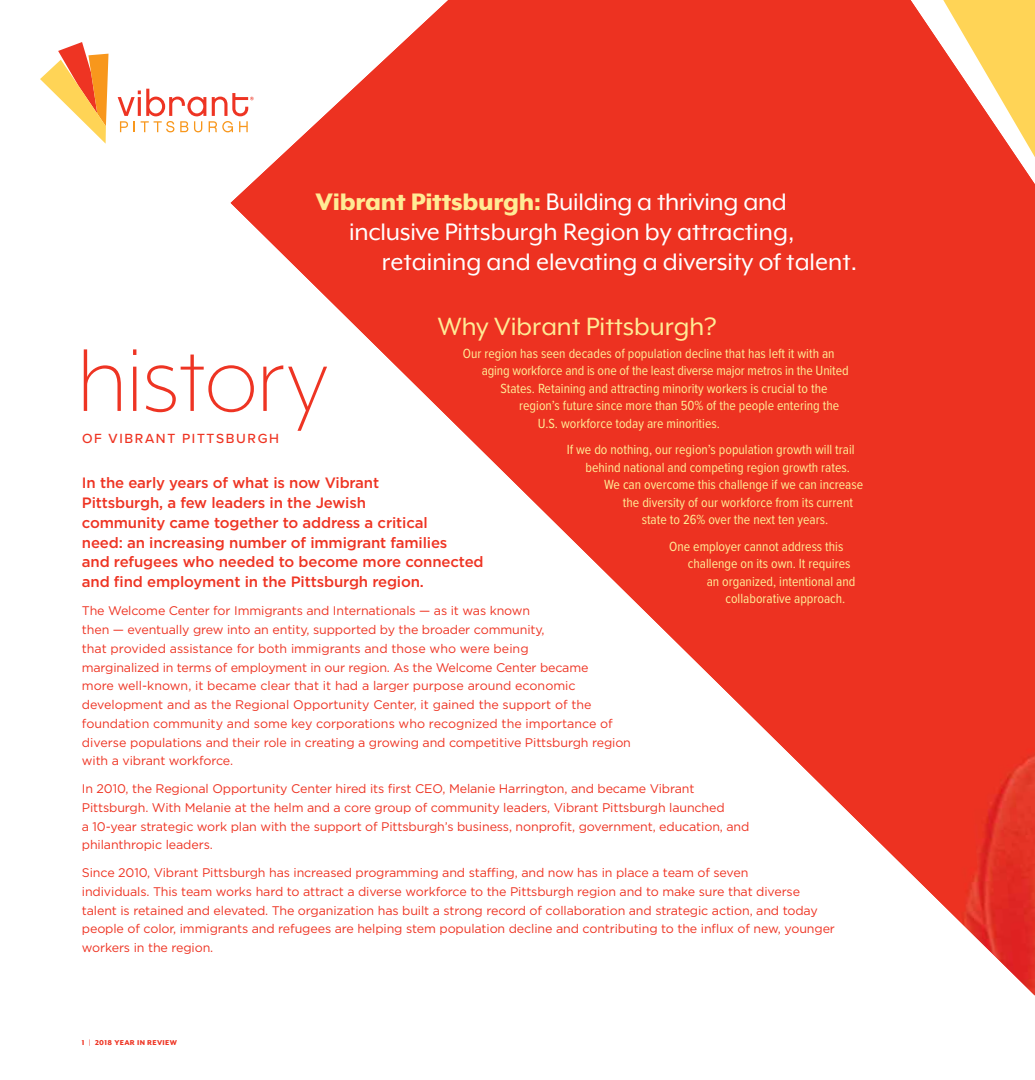
<style>
.page{position:relative;width:1035px;height:1080px;background:#fff}
.page>*{position:absolute;margin:0;border:0;box-sizing:border-box;transform-origin:0 0}
.t1{font:300 102.5px "Mr Eaves XL Mod OT";letter-spacing:-.01em;color:#ee3423}
.t2{font:28.75px "Mr Eaves XL Mod OT";color:#ffeb95}
.t3{font:27.5px "Mr Eaves XL Mod OT";color:#fff}
.t4{font:500 15px/20px "Gotham";letter-spacing:-.01em;color:#ee3423}
.t5{font:13.75px "Proxima Nova Cond";color:#ffeb95}
.t6{font:500 13.75px "Proxima Nova";letter-spacing:.12em;color:#ee3423}
.t7{font:12.5px/18.8px "Gotham";letter-spacing:-.01em;color:#ee3423}
.t8{font:800 8.12px "Mr Eaves XL Mod OT";letter-spacing:.04em;color:#ee3423}
.s1{font-weight:800;color:#ffeb95}
</style>
<div class="page">
<img style="left:231px;top:0;width:804px;height:996px">
<svg style="left:40px;top:42px;width:69px;height:102px"></svg>
<svg style="left:118px;top:89px;width:136px;height:43px"></svg>
<h3 class="t3" style="left:316px;top:188px;width:473px"><span class="s1">Vibrant Pittsburgh:</span> Building a thriving and</h3>
<h3 class="t3" style="left:349px;top:218px;width:447px">inclusive Pittsburgh Region by attracting,</h3>
<h3 class="t3" style="left:382px;top:248px;width:477px">retaining and elevating a diversity of talent.</h3>
<h2 class="t2" style="left:438px;top:312px;width:280px">Why Vibrant Pittsburgh?</h2>
<p class="t5" style="left:463px;top:343px;width:373px">Our region has seen decades of population decline that has left it with an</p>
<p class="t5" style="left:482px;top:360px;width:368px">aging workforce and is one of the least diverse major metros in the United</p>
<p class="t5" style="left:500px;top:378px;width:329px">States. Retaining and attracting minority workers is crucial to the</p>
<p class="t5" style="left:519px;top:396px;width:321px">region’s future since more than 50% of the people entering the</p>
<p class="t5" style="left:538px;top:413px;width:183px">U.S. workforce today are minorities.</p>
<p class="t5" style="left:567px;top:440px;width:289px">If we do nothing, our region’s population growth will trail</p>
<p class="t5" style="left:585px;top:457px;width:266px">behind national and competing region growth rates.</p>
<p class="t5" style="left:604px;top:475px;width:260px">We can overcome this challenge if we can increase</p>
<p class="t5" style="left:623px;top:492px;width:232px">the diversity of our workforce from its current</p>
<p class="t5" style="left:642px;top:510px;width:188px">state to 26% over the next ten years.</p>
<p class="t5" style="left:669px;top:536px;width:176px">One employer cannot address this</p>
<p class="t5" style="left:688px;top:554px;width:164px">challenge on its own. It requires</p>
<p class="t5" style="left:707px;top:571px;width:150px">an organized, intentional and</p>
<p class="t5" style="left:725px;top:589px;width:121px">collaborative approach.</p>
<h1 class="t1" style="left:77px;top:329px;width:253px">history</h1>
<p class="t6" style="left:82px;top:428px;width:199px">OF VIBRANT PITTSBURGH</p>
<p class="t4" style="left:82px;top:472px;width:403px">In the early years of what is now Vibrant<br>Pittsburgh, a few leaders in the Jewish<br>community came together to address a critical<br>need: an increasing number of immigrant families<br>and refugees who needed to become more connected and find employment in the Pittsburgh region.</p>
<p class="t7" style="left:82px;top:601px;width:551px">The Welcome Center for Immigrants and Internationals — as it was known<br>then — eventually grew into an entity, supported by the broader community,<br>that provided assistance for both immigrants and those who were being<br>marginalized in terms of employment in our region. As the Welcome Center became<br>more well-known, it became clear that it had a larger purpose around economic development and as the Regional Opportunity Center, it gained the support of the foundation community and some key corporations who recognized the importance of diverse populations and their role in creating a growing and competitive Pittsburgh region with a vibrant workforce.</p>
<p class="t7" style="left:82px;top:779px;width:669px">In 2010, the Regional Opportunity Center hired its first CEO, Melanie Harrington, and became Vibrant Pittsburgh. With Melanie at the helm and a core group of community leaders, Vibrant Pittsburgh launched<br>a 10-year strategic work plan with the support of Pittsburgh’s business, nonprofit, government, education, and philanthropic leaders.</p>
<p class="t7" style="left:82px;top:863px;width:755px">Since 2010, Vibrant Pittsburgh has increased programming and staffing, and now has in place a team of seven<br>individuals. This team works hard to attract a diverse workforce to the Pittsburgh region and to make sure that diverse talent is retained and elevated. The organization has built a strong record of collaboration and strategic action, and today people of color, immigrants and refugees are helping stem population decline and contributing to the influx of new, younger workers in the region.</p>
<p class="t8" style="left:82px;top:1039px;width:97px">1 | 2018 YEAR IN REVIEW</p>
</div>
